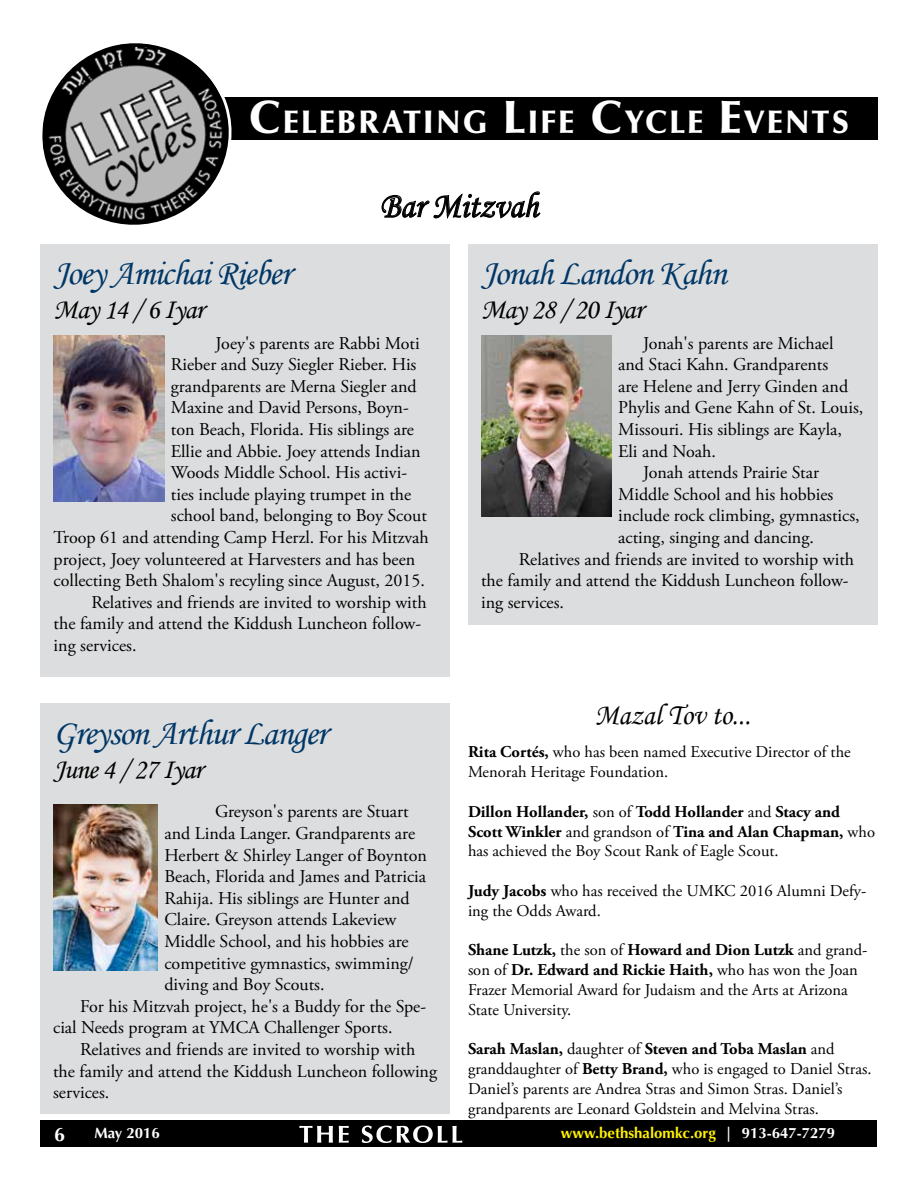
<style>
.page{position:relative;width:918px;height:1188px;background:#fff}
.page>*{position:absolute;margin:0;border:0;box-sizing:border-box;transform-origin:0 0}
.t1{font:36px "Monotype Corsiva";letter-spacing:-.03em;color:#003767}
.t2{font:36px "Monotype Corsiva";color:#000;scale:.94 1}
.t3{font:900 32.4px "Optima LT Std";letter-spacing:.07em;color:#fff}
.t4{font:30px "Monotype Corsiva";color:#000;scale:.94 1}
.t5{font:28.5px "Monotype Corsiva";letter-spacing:-.03em;color:#000}
.t6{font:700 19.5px "Optima LT Std";color:#fff}
.t7{font:18px "Adobe Garamond Pro";color:#000}
.t8{font:16.5px/19.8px "Adobe Garamond Pro";color:#000}
.t9{font:700 16.5px/19.8px "Adobe Garamond Pro";color:#000}
.t10{font:700 15px "Optima LT Std";color:#fff200}
.t11{font:700 15px "Optima LT Std";color:#fff}
.s1{font-size:46.35px}
.s2{font-weight:700}
.s3{font-weight:400}
.s4{color:#fff}
</style>
<div class="page">
<div style="left:40px;top:1120px;width:838px;height:28px;background:#000"></div>
<svg style="left:299px;top:1126px;width:34px;height:17px"></svg>
<svg style="left:339px;top:1126px;width:10px;height:17px"></svg>
<svg style="left:362px;top:1126px;width:100px;height:17px"></svg>
<div style="left:220px;top:97px;width:658px;height:42px;background:#000"></div>
<svg style="left:42px;top:43px;width:199px;height:182px"></svg>
<svg style="left:381px;top:191px;width:160px;height:28px"></svg>
<div style="left:468px;top:244px;width:410px;height:381px;background:#dcddde"></div>
<img style="left:481px;top:336px;width:131px;height:180px">
<div style="left:40px;top:244px;width:410px;height:432px;background:#dcddde"></div>
<img style="left:54px;top:336px;width:110px;height:166px">
<div style="left:40px;top:703px;width:410px;height:411px;background:#dcddde"></div>
<img style="left:54px;top:804px;width:104px;height:166px">
<h2 class="t3" style="left:248px;top:103px;width:602px"><span class="s1">C</span>ELEBRATING <span class="s1">L</span>IFE <span class="s1">C</span>YCLE <span class="s1">E</span>VENTS</h2>
<h1 class="t2" style="left:380px;top:184px;width:170px">Bar Mitzvah</h1>
<h1 class="t1" style="left:54px;top:251px;width:239px">Joey Amichai Rieber</h1>
<h3 class="t5" style="left:54px;top:292px;width:152px">May 14 / 6 Iyar</h3>
<p class="t7" style="left:216px;top:332px;width:206px">Joey's parents are Rabbi Moti</p>
<p class="t7" style="left:171px;top:354px;width:247px">Rieber and Suzy Siegler Rieber. His</p>
<p class="t7" style="left:171px;top:375px;width:247px">grandparents are Merna Siegler and</p>
<p class="t7" style="left:171px;top:397px;width:239px">Maxine and David Persons, Boyn-</p>
<p class="t7" style="left:171px;top:418px;width:245px">ton Beach, Florida. His siblings are</p>
<p class="t7" style="left:171px;top:440px;width:251px">Ellie and Abbie. Joey attends Indian</p>
<p class="t7" style="left:171px;top:462px;width:238px">Woods Middle School. His activi-</p>
<p class="t7" style="left:171px;top:483px;width:242px">ties include playing trumpet in the</p>
<p class="t7" style="left:171px;top:505px;width:258px">school band, belonging to Boy Scout</p>
<p class="t7" style="left:54px;top:526px;width:377px">Troop 61 and attending Camp Herzl. For his Mitzvah</p>
<p class="t7" style="left:54px;top:548px;width:363px">project, Joey volunteered at Harvesters and has been</p>
<p class="t7" style="left:54px;top:570px;width:373px">collecting Beth Shalom's recyling since August, 2015.</p>
<p class="t7" style="left:91px;top:591px;width:337px">Relatives and friends are invited to worship with</p>
<p class="t7" style="left:54px;top:613px;width:369px">the family and attend the Kiddush Luncheon follow-</p>
<p class="t7" style="left:54px;top:634px;width:84px">ing services.</p>
<h1 class="t1" style="left:53px;top:711px;width:276px">Greyson Arthur Langer</h1>
<h3 class="t5" style="left:53px;top:752px;width:151px">June 4 / 27 Iyar</h3>
<p class="t7" style="left:215px;top:801px;width:195px">Greyson's parents are Stuart</p>
<p class="t7" style="left:164px;top:823px;width:252px">and Linda Langer. Grandparents are</p>
<p class="t7" style="left:164px;top:844px;width:264px">Herbert &amp; Shirley Langer of Boynton</p>
<p class="t7" style="left:164px;top:866px;width:263px">Beach, Florida and James and Patricia</p>
<p class="t7" style="left:164px;top:887px;width:247px">Rahija. His siblings are Hunter and</p>
<p class="t7" style="left:164px;top:909px;width:234px">Claire. Greyson attends Lakeview</p>
<p class="t7" style="left:164px;top:931px;width:246px">Middle School, and his hobbies are</p>
<p class="t7" style="left:164px;top:952px;width:251px">competitive gymnastics, swimming/</p>
<p class="t7" style="left:164px;top:974px;width:162px">diving and Boy Scouts.</p>
<p class="t7" style="left:80px;top:995px;width:348px">For his Mitzvah project, he's a Buddy for the Spe-</p>
<p class="t7" style="left:53px;top:1017px;width:341px">cial Needs program at YMCA Challenger Sports.</p>
<p class="t7" style="left:80px;top:1039px;width:337px">Relatives and friends are invited to worship with</p>
<p class="t7" style="left:53px;top:1060px;width:385px">the family and attend the Kiddush Luncheon following</p>
<p class="t7" style="left:53px;top:1082px;width:58px">services.</p>
<h1 class="t1" style="left:481px;top:251px;width:247px">Jonah Landon Kahn</h1>
<h3 class="t5" style="left:481px;top:292px;width:164px">May 28 / 20 Iyar</h3>
<p class="t7" style="left:643px;top:332px;width:192px">Jonah's parents are Michael</p>
<p class="t7" style="left:618px;top:354px;width:212px">and Staci Kahn. Grandparents</p>
<p class="t7" style="left:618px;top:375px;width:231px">are Helene and Jerry Ginden and</p>
<p class="t7" style="left:618px;top:397px;width:247px">Phylis and Gene Kahn of St. Louis,</p>
<p class="t7" style="left:618px;top:418px;width:225px">Missouri. His siblings are Kayla,</p>
<p class="t7" style="left:618px;top:440px;width:99px">Eli and Noah.</p>
<p class="t7" style="left:643px;top:462px;width:177px">Jonah attends Prairie Star</p>
<p class="t7" style="left:618px;top:483px;width:217px">Middle School and his hobbies</p>
<p class="t7" style="left:618px;top:505px;width:243px">include rock climbing, gymnastics,</p>
<p class="t7" style="left:618px;top:526px;width:197px">acting, singing and dancing.</p>
<p class="t7" style="left:519px;top:548px;width:337px">Relatives and friends are invited to worship with</p>
<p class="t7" style="left:481px;top:570px;width:369px">the family and attend the Kiddush Luncheon follow-</p>
<p class="t7" style="left:481px;top:591px;width:84px">ing services.</p>
<h3 class="t4" style="left:595px;top:697px;width:167px">Mazal Tov to...</h3>
<p class="t8" style="left:468px;top:743px;width:384px"><span class="s2">Rita Cortés,</span> who has been named Executive Director of the<br>Menorah Heritage Foundation.</p>
<p class="t9" style="left:468px;top:802px;width:409px">Dillon Hollander, <span class="s3">son of</span> Todd Hollander <span class="s3">and</span> Stacy and<br>Scott Winkler <span class="s3">and grandson of</span> Tina and Alan Chapman, <span class="s3">who has achieved the Boy Scout Rank of Eagle Scout.</span></p>
<p class="t8" style="left:468px;top:881px;width:400px"><span class="s2">Judy Jacobs</span> who has received the UMKC 2016 Alumni Defy&shy;ing the Odds Award.</p>
<p class="t8" style="left:468px;top:941px;width:401px"><span class="s2">Shane Lutzk,</span> the son of <span class="s2">Howard and Dion Lutzk</span> and grand&shy;son of <span class="s2">Dr. Edward and Rickie Haith,</span> who has won the Joan Frazer Memorial Award for Judaism and the Arts at Arizona State University.</p>
<p class="t8" style="left:468px;top:1040px;width:405px"><span class="s2">Sarah Maslan,</span> daughter of <span class="s2">Steven and Toba Maslan</span> and granddaughter of <span class="s2">Betty Brand,</span> who is engaged to Daniel Stras.<br>Daniel’s parents are Andrea Stras and Simon Stras. Daniel’s grandparents are Leonard Goldstein and Melvina Stras.</p>
<p class="t6" style="left:54px;top:1123px;width:12px">6</p>
<p class="t11" style="left:95px;top:1124px;width:67px">May 2016</p>
<p class="t10" style="left:561px;top:1124px;width:276px">www.bethshalomkc.org <span class="s4">| 913-647-7279</span></p>
</div>
